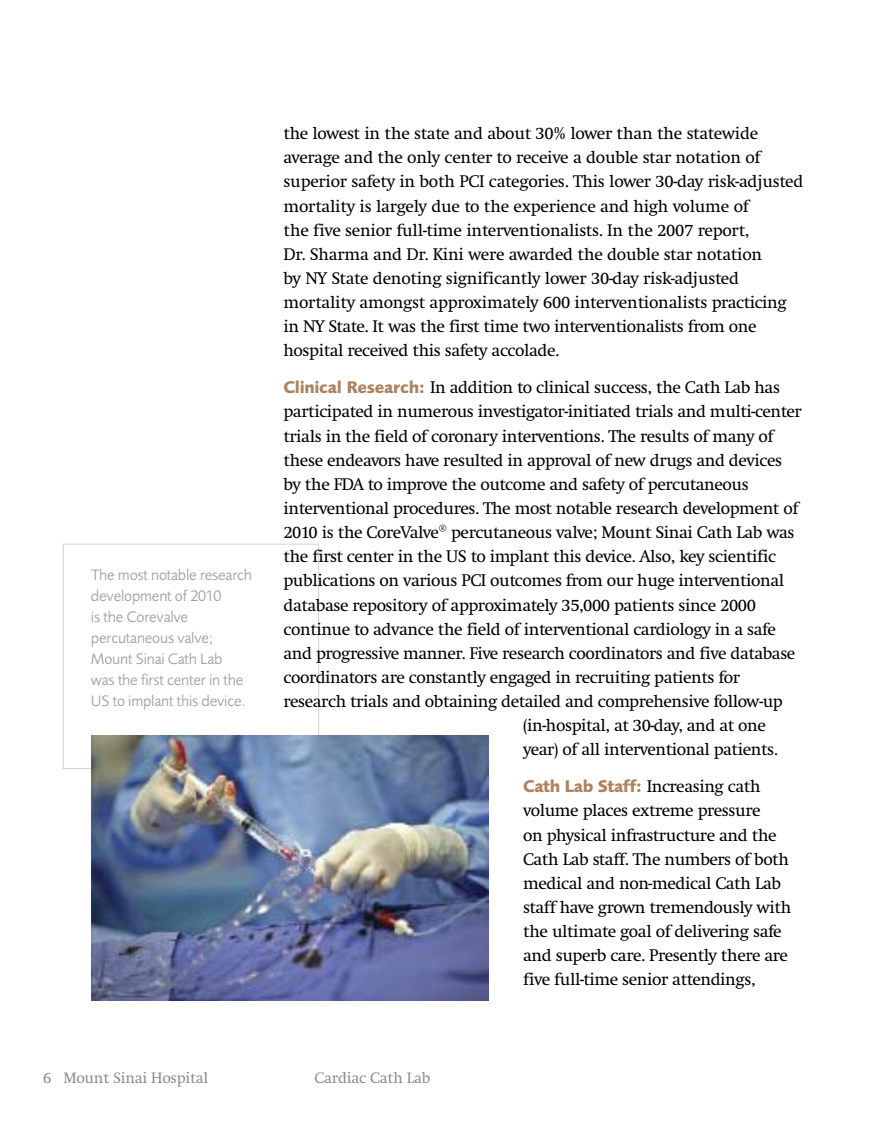
<style>
.page{position:relative;width:882px;height:1134px;background:#fff}
.page>*{position:absolute;margin:0;border:0;box-sizing:border-box;transform-origin:0 0}
.t1{font:17.5px/24.2px "Swift";letter-spacing:-.025em;color:#000}
.t2{font:15.75px/21px "Foundry Sans";letter-spacing:-.015em;color:#a2a4a3}
.t3{font:15.75px "Swift";letter-spacing:-.015em;color:#8b8d8c}
.s1{font-family:"Foundry Sans";font-weight:700;color:#ad8261}
</style>
<div class="page">
<div style="left:63px;top:544px;width:256px;height:225px;border:1px solid #d1d1d1"></div>
<img style="left:91px;top:736px;width:397px;height:264px">
<p class="t2" style="left:91px;top:566px;width:163px">The most notable research development of 2010<br>is the Corevalve percutaneous valve;<br>Mount Sinai Cath Lab<br>was the first center in the<br>US to implant this device.</p>
<p class="t1" style="left:283px;top:121px;width:522px">the lowest in the state and about 30% lower than the statewide average and the only center to receive a double star notation of superior safety in both PCI categories. This lower 30-day risk-adjusted mortality is largely due to the experience and high volume of<br>the five senior full-time interventionalists. In the 2007 report,<br>Dr. Sharma and Dr. Kini were awarded the double star notation<br>by NY State denoting significantly lower 30-day risk-adjusted mortality amongst approximately 600 interventionalists practicing in NY State. It was the first time two interventionalists from one hospital received this safety accolade.</p>
<p class="t1" style="left:284px;top:375px;width:498px"><span class="s1">Clinical Research:</span> In addition to clinical success, the Cath Lab has</p>
<p class="t1" style="left:284px;top:399px;width:520px">participated in numerous investigator-initiated trials and multi-center</p>
<p class="t1" style="left:284px;top:423px;width:491px">trials in the field of coronary interventions. The results of many of</p>
<p class="t1" style="left:284px;top:448px;width:500px">these endeavors have resulted in approval of new drugs and devices</p>
<p class="t1" style="left:284px;top:472px;width:467px">by the FDA to improve the outcome and safety of percutaneous</p>
<p class="t1" style="left:284px;top:496px;width:516px">interventional procedures. The most notable research development of</p>
<p class="t1" style="left:284px;top:520px;width:513px">2010 is the CoreValve® percutaneous valve; Mount Sinai Cath Lab was</p>
<p class="t1" style="left:284px;top:544px;width:494px">the first center in the US to implant this device. Also, key scientific</p>
<p class="t1" style="left:284px;top:568px;width:502px">publications on various PCI outcomes from our huge interventional</p>
<p class="t1" style="left:284px;top:592px;width:474px">database repository of approximately 35,000 patients since 2000</p>
<p class="t1" style="left:284px;top:617px;width:494px">continue to advance the field of interventional cardiology in a safe</p>
<p class="t1" style="left:284px;top:641px;width:514px">and progressive manner. Five research coordinators and five database</p>
<p class="t1" style="left:284px;top:665px;width:458px">coordinators are constantly engaged in recruiting patients for</p>
<p class="t1" style="left:284px;top:689px;width:501px">research trials and obtaining detailed and comprehensive follow-up</p>
<p class="t1" style="left:523px;top:713px;width:244px">(in-hospital, at 30-day, and at one</p>
<p class="t1" style="left:523px;top:737px;width:256px">year) of all interventional patients.</p>
<p class="t1" style="left:523px;top:774px;width:270px"><span class="s1">Cath Lab Staff:</span> Increasing cath volume places extreme pressure<br>on physical infrastructure and the Cath Lab staff. The numbers of both medical and non-medical Cath Lab staff have grown tremendously with the ultimate goal of delivering safe and superb care. Presently there are five full-time senior attendings,</p>
<p class="t3" style="left:43px;top:1068px;width:167px">6 Mount Sinai Hospital</p>
<p class="t3" style="left:315px;top:1068px;width:117px">Cardiac Cath Lab</p>
</div>
